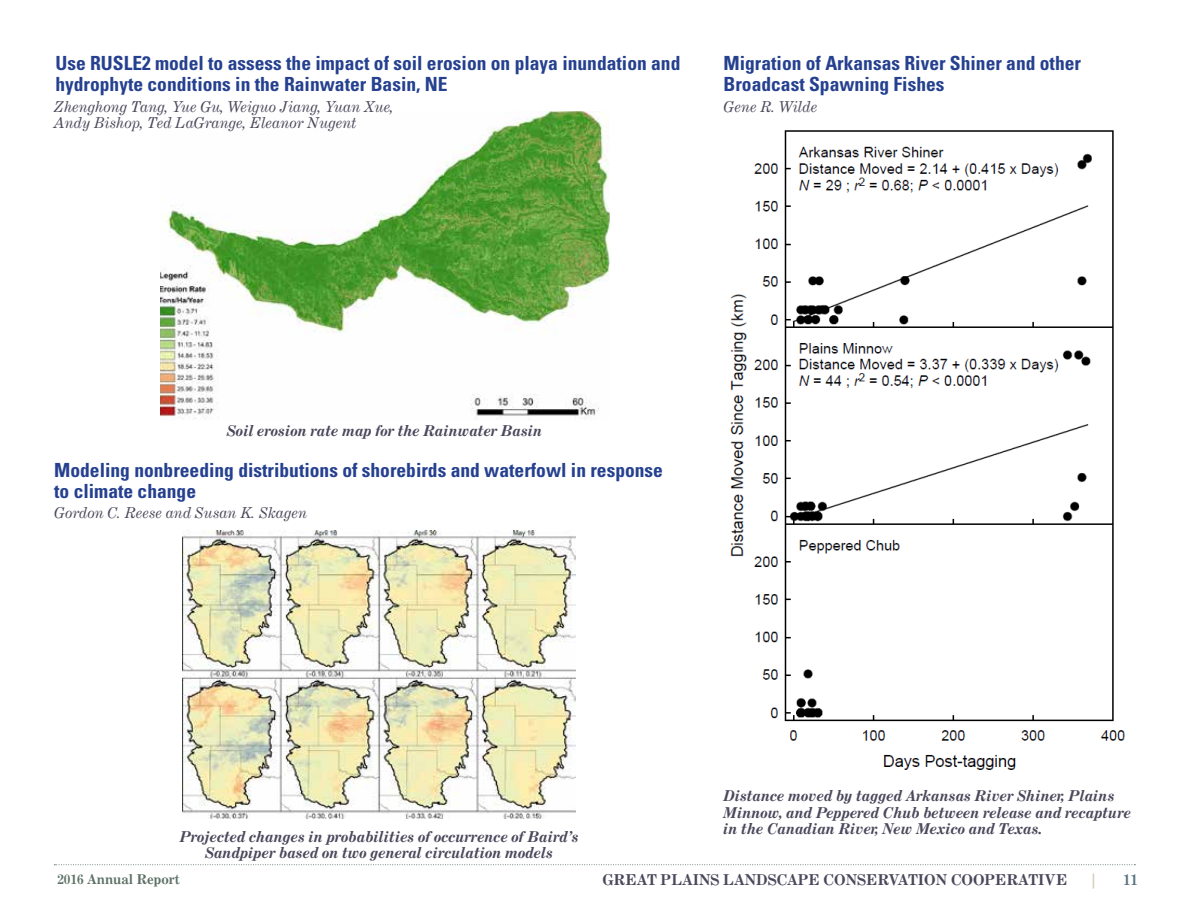
<style>
.page{position:relative;width:1188px;height:918px;background:#fff}
.page>*{position:absolute;margin:0;border:0;box-sizing:border-box;transform-origin:0 0}
.t1{font:700 condensed 19.5px/21px "Univers";color:#25408f}
.t2{font:italic 700 15px/16.5px "Century Expanded BT";color:#4a485b;text-align:center}
.t3{font:italic 15px/16.5px "Century Expanded BT";color:#4a485b}
.t4{font:700 15px "Century Expanded BT";color:#4a485b}
.t5{font:700 15px "Century Expanded BT";color:#5a737f}
.t6{font:700 15px "Century Expanded BT";color:#d1cabb}
.t7{font:700 13.5px "Century Expanded BT";color:#5d7166}
</style>
<div class="page">
<svg style="left:54px;top:864px;width:1081px;height:1px"></svg>
<img style="left:160px;top:111px;width:449px;height:309px">
<img style="left:183px;top:530px;width:392px;height:289px">
<img style="left:730px;top:130px;width:395px;height:640px">
<h1 class="t1" style="left:55px;top:52px;width:626px">Use RUSLE2 model to assess the impact of soil erosion on playa inundation and hydrophyte conditions in the Rainwater Basin, NE</h1>
<p class="t3" style="left:54px;top:98px;width:342px">Zhenghong Tang, Yue Gu, Weiguo Jiang, Yuan Xue,<br>Andy Bishop, Ted LaGrange, Eleanor Nugent</p>
<h1 class="t1" style="left:724px;top:52px;width:359px">Migration of Arkansas River Shiner and other<br>Broadcast Spawning Fishes</h1>
<p class="t3" style="left:724px;top:98px;width:95px">Gene R. Wilde</p>
<p class="t2" style="left:227px;top:422px;width:317px">Soil erosion rate map for the Rainwater Basin</p>
<h1 class="t1" style="left:54px;top:459px;width:610px">Modeling nonbreeding distributions of shorebirds and waterfowl in response to climate change</h1>
<p class="t3" style="left:54px;top:504px;width:254px">Gordon C. Reese and Susan K. Skagen</p>
<p class="t2" style="left:180px;top:828px;width:401px">Projected changes in probabilities of occurrence of Baird’s<br>Sandpiper based on two general circulation models</p>
<p class="t2" style="left:724px;top:787px;width:409px;text-align:left">Distance moved by tagged Arkansas River Shiner, Plains<br>Minnow, and Peppered Chub between release and recapture in the Canadian River, New Mexico and Texas.</p>
<p class="t7" style="left:57px;top:871px;width:124px">2016 ANNUAL REPORT</p>
<p class="t4" style="left:602px;top:870px;width:467px">GREAT PLAINS LANDSCAPE CONSERVATION COOPERATIVE</p>
<p class="t6" style="left:1090px;top:870px;width:9px">|</p>
<p class="t5" style="left:1123px;top:870px;width:16px">11</p>
</div>
